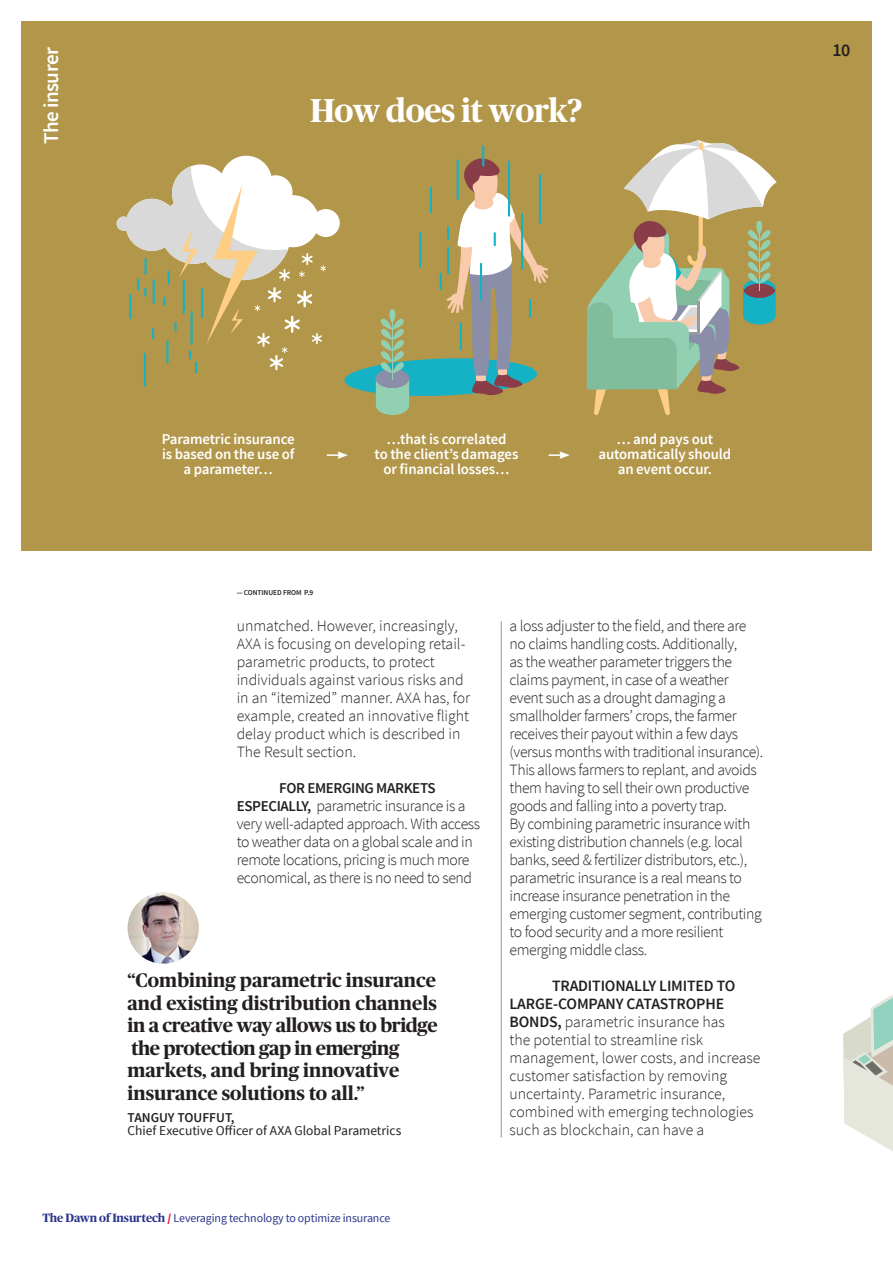
<style>
.page{position:relative;width:893px;height:1263px;background:#fff}
.page>*{position:absolute;margin:0;border:0;box-sizing:border-box;transform-origin:0 0}
.t1{font:700 33px "Publico Headline";letter-spacing:-.01em;color:#fff}
.t2{font:600 21px "Source Sans Pro";letter-spacing:-.025em;color:#fff}
.t3{font:700 19.5px/22.5px "Publico Headline";color:#231f20}
.t4{font:600 18px "Source Sans Pro";color:#231f20}
.t5{font:300 15.75px/18px "Source Sans Pro";letter-spacing:-.025em;color:#231f20}
.t6{font:300 15.75px/18px "Source Sans Pro";color:#231f20}
.t7{font:600 15px/15px "Source Sans Pro";letter-spacing:-.01em;color:#fff;text-align:center}
.t8{font:600 15px "Source Sans Pro";letter-spacing:-.025em;color:#231f20}
.t9{font:13.5px/13.5px "Source Sans Pro";color:#231f20}
.t10{font:12px "Source Sans Pro";letter-spacing:-.01em;color:#2b358a}
.t11{font:600 7.5px "Source Sans Pro";letter-spacing:-.01em;color:#231f20}
.s1{font-weight:600;font-size:15px}
.s2{font-weight:600}
.s3{font-family:"Publico Headline";font-weight:700}
.s4{font-weight:900;color:#ed1845}
</style>
<div class="page">
<div style="left:21px;top:21px;width:851px;height:529px;background:#b2964a"></div>
<hr style="left:482px;top:146px;width:2px;height:20px;background:#15b2c5">
<svg style="left:587px;top:140px;width:190px;height:275px"></svg>
<hr style="left:501px;top:621px;width:1px;height:516px;background:#939598">
<svg style="left:117px;top:156px;width:432px;height:259px"></svg>
<hr style="left:144px;top:354px;width:2px;height:32px;background:#15b2c5">
<svg style="left:327px;top:451px;width:21px;height:8px"></svg>
<svg style="left:549px;top:451px;width:21px;height:8px"></svg>
<img style="left:128px;top:892px;width:71px;height:72px;border-radius:36px">
<svg style="left:843px;top:995px;width:50px;height:156px"></svg>
<p class="t2" style="left:38px;top:144px;width:99px;rotate:-90deg">The insurer</p>
<p class="t1" style="left:310px;top:87px;width:274px">How does it work?</p>
<p class="t4" style="left:832px;top:39px;width:20px">10</p>
<p class="t7" style="left:162px;top:432px;width:134px">Parametric insurance is based on the use of a parameter…</p>
<p class="t7" style="left:375px;top:432px;width:145px">…that is correlated<br>to the client’s damages or financial losses…</p>
<p class="t7" style="left:598px;top:432px;width:134px">… and pays out automatically should an event occur.</p>
<p class="t11" style="left:237px;top:588px;width:78px">— CONTINUED FROM P.9</p>
<p class="t6" style="left:237px;top:617px;width:235px">unmatched. However, increasingly, AXA is focusing on developing retail&shy;parametric products, to protect individuals against various risks and in an “itemized” manner. AXA has, for example, created an innovative flight delay product which is described in The Result section.</p>
<p class="t8" style="left:279px;top:779px;width:158px">FOR EMERGING MARKETS</p>
<p class="t5" style="left:237px;top:797px;width:245px"><span class="s1">ESPECIALLY,</span> parametric insurance is a very well-adapted approach. With access to weather data on a global scale and in remote locations, pricing is much more economical, as there is no need to send</p>
<p class="t3" style="left:128px;top:968px;width:312px">“Combining parametric insurance and existing distribution channels in a creative way allows us to bridge the protection gap in emerging markets, and bring innovative insurance solutions to all.”</p>
<p class="t9" style="left:128px;top:1111px;width:275px"><span class="s2">TANGUY TOUFFUT,<br></span>Chief Executive Officer of AXA Global Parametrics</p>
<p class="t10" style="left:43px;top:1211px;width:349px"><span class="s3">The Dawn of Insurtech</span> <span class="s4">/</span> Leveraging technology to optimize insurance</p>
<p class="t5" style="left:510px;top:617px;width:255px">a loss adjuster to the field, and there are no claims handling costs. Additionally,<br>as the weather parameter triggers the claims payment, in case of a weather event such as a drought damaging a smallholder farmers’ crops, the farmer receives their payout within a few days (versus months with traditional insurance).<br>This allows farmers to replant, and avoids them having to sell their own productive goods and falling into a poverty trap.<br>By combining parametric insurance with existing distribution channels (e.g. local banks, seed &amp; fertilizer distributors, etc.), parametric insurance is a real means to increase insurance penetration in the emerging customer segment, contributing to food security and a more resilient emerging middle class.</p>
<p class="t6" style="left:510px;top:977px;width:252px;text-indent:43px"><span class="s2">TRADITIONALLY LIMITED TO LARGE-COMPANY CATASTROPHE BONDS,</span> parametric insurance has<br>the potential to streamline risk management, lower costs, and increase customer satisfaction by removing uncertainty. Parametric insurance, combined with emerging technologies such as blockchain, can have a</p>
</div>
